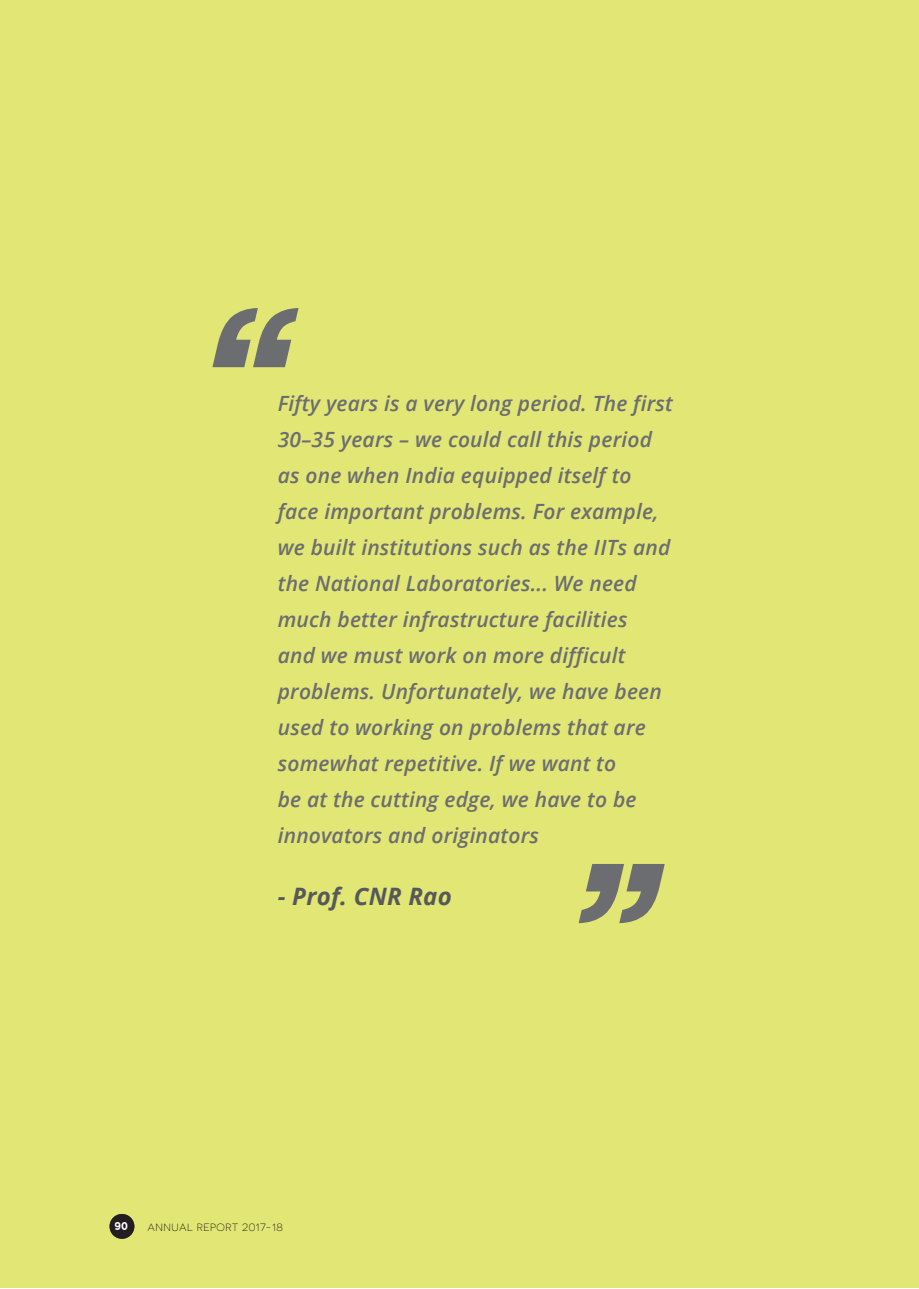
<style>
.page{position:relative;width:919px;height:1289px;background:#fff}
.page>*{position:absolute;margin:0;border:0;box-sizing:border-box;transform-origin:0 0}
.t1{font:italic 700 24px "Open Sans";letter-spacing:.01em;color:#57585a}
.t2{font:italic 600 21px/36px "Open Sans";letter-spacing:.01em;color:#6c6d70}
.t3{font:700 10.95px "nevis";color:#fff}
.t4{font:300 10.5px "Novecentosanswide";letter-spacing:.05em;color:#000001}
</style>
<div class="page">
<div style="left:0;top:0;width:918px;height:1287px;background:#e1e674"></div>
<svg style="left:212px;top:308px;width:86px;height:59px"></svg>
<svg style="left:578px;top:864px;width:86px;height:59px"></svg>
<div style="left:109px;top:1213px;width:25px;height:25px;background:#231f20;border-radius:50%"></div>
<p class="t2" style="left:278px;top:385px;width:396px">Fifty years is a very long period. The first 30–35 years – we could call this period as one when India equipped itself to face important problems. For example, we built institutions such as the IITs and the National Laboratories... We need much better infrastructure facilities<br>and we must work on more difficult problems. Unfortunately, we have been used to working on problems that are somewhat repetitive. If we want to<br>be at the cutting edge, we have to be innovators and originators</p>
<p class="t1" style="left:278px;top:879px;width:175px">- Prof. CNR Rao</p>
<p class="t3" style="left:114px;top:1220px;width:16px">90</p>
<p class="t4" style="left:147px;top:1220px;width:137px">ANNUAL REPORT 2017-18</p>
</div>
